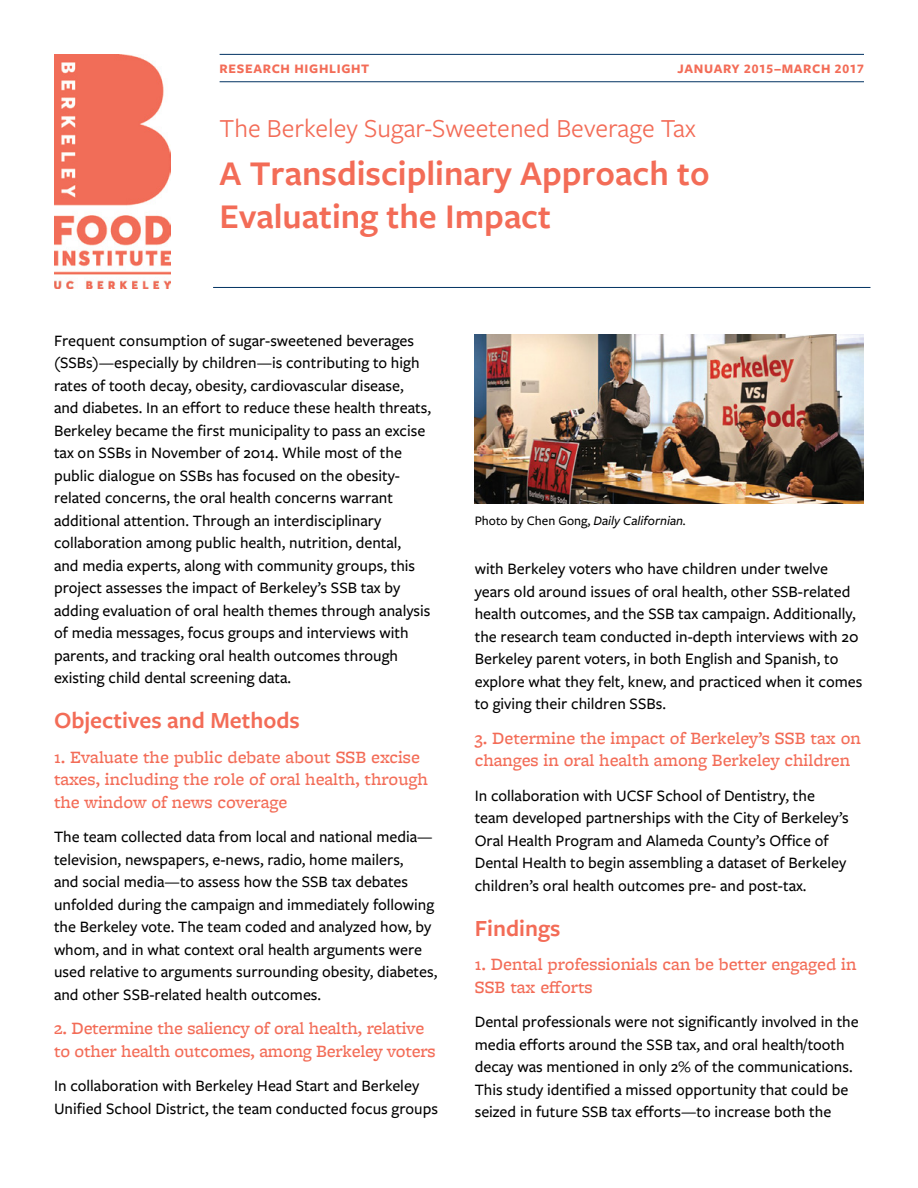
<style>
.page{position:relative;width:918px;height:1188px;background:#fff}
.page>*{position:absolute;margin:0;border:0;box-sizing:border-box;transform-origin:0 0}
.t1{font:600 36px/43.5px "Freight Sans Pro";color:#f36c57}
.t2{font:27px "Freight Sans Pro";color:#f36c57}
.t3{font:600 24px "Freight Sans Pro";color:#f36c57}
.t4{font:500 18px/22.5px "Freight Micro Pro";color:#f36c57}
.t5{font:500 16.5px/22.5px "Freight Sans Pro";color:#000}
.t6{font:700 13.5px "Freight Sans Pro";letter-spacing:.05em;color:#f36c57}
.t7{font:italic 500 13.5px "Freight Sans Pro";color:#000}
.s1{font-style:normal}
</style>
<div class="page">
<hr style="left:213px;top:287px;width:657px;height:1px;background:#003262">
<hr style="left:220px;top:54px;width:644px;height:1px;background:#003262">
<hr style="left:220px;top:81px;width:644px;height:1px;background:#003262">
<img style="left:475px;top:334px;width:389px;height:169px">
<img style="left:54px;top:55px;width:117px;height:234px">
<p class="t6" style="left:220px;top:59px;width:151px">RESEARCH HIGHLIGHT</p>
<p class="t6" style="left:678px;top:59px;width:188px">JANUARY 2015–MARCH 2017</p>
<h2 class="t2" style="left:220px;top:110px;width:478px">The Berkeley Sugar-Sweetened Beverage Tax</h2>
<h1 class="t1" style="left:220px;top:150px;width:492px">A Transdisciplinary Approach to<br>Evaluating the Impact</h1>
<p class="t5" style="left:54px;top:328px;width:378px">Frequent consumption of sugar-sweetened beverages (SSBs)—especially by children—is contributing to high rates of tooth decay, obesity, cardiovascular disease, and diabetes. In an effort to reduce these health threats, Berkeley became the first municipality to pass an excise tax on SSBs in November of 2014. While most of the public dialogue on SSBs has focused on the obesity&shy;related concerns, the oral health concerns warrant additional attention. Through an interdisciplinary collaboration among public health, nutrition, dental,<br>and media experts, along with community groups, this project assesses the impact of Berkeley’s SSB tax by adding evaluation of oral health themes through analysis of media messages, focus groups and interviews with parents, and tracking oral health outcomes through existing child dental screening data.</p>
<h3 class="t3" style="left:54px;top:704px;width:247px">Objectives and Methods</h3>
<p class="t4" style="left:54px;top:745px;width:375px">1. Evaluate the public debate about SSB excise taxes, including the role of oral health, through the window of news coverage</p>
<p class="t5" style="left:54px;top:825px;width:385px">The team collected data from local and national media— television, newspapers, e-news, radio, home mailers,<br>and social media—to assess how the SSB tax debates unfolded during the campaign and immediately following the Berkeley vote. The team coded and analyzed how, by whom, and in what context oral health arguments were used relative to arguments surrounding obesity, diabetes, and other SSB-related health outcomes.</p>
<p class="t4" style="left:54px;top:1017px;width:383px">2. Determine the saliency of oral health, relative to other health outcomes, among Berkeley voters</p>
<p class="t5" style="left:54px;top:1074px;width:386px">In collaboration with Berkeley Head Start and Berkeley<br>Unified School District, the team conducted focus groups</p>
<p class="t7" style="left:475px;top:512px;width:213px"><span class="s1">Photo by Chen Gong,</span> Daily Californian.</p>
<p class="t5" style="left:475px;top:557px;width:389px">with Berkeley voters who have children under twelve years old around issues of oral health, other SSB-related health outcomes, and the SSB tax campaign. Additionally, the research team conducted in-depth interviews with 20<br>Berkeley parent voters, in both English and Spanish, to explore what they felt, knew, and practiced when it comes to giving their children SSBs.</p>
<p class="t4" style="left:475px;top:726px;width:388px">3. Determine the impact of Berkeley’s SSB tax on changes in oral health among Berkeley children</p>
<p class="t5" style="left:475px;top:783px;width:376px">In collaboration with UCSF School of Dentistry, the team developed partnerships with the City of Berkeley’s Oral Health Program and Alameda County’s Office of Dental Health to begin assembling a dataset of Berkeley children’s oral health outcomes pre- and post-tax.</p>
<h3 class="t3" style="left:475px;top:912px;width:87px">Findings</h3>
<p class="t4" style="left:475px;top:952px;width:383px">1. Dental professionials can be better engaged in<br>SSB tax efforts</p>
<p class="t5" style="left:475px;top:1010px;width:386px">Dental professionals were not significantly involved in the media efforts around the SSB tax, and oral health/tooth decay was mentioned in only 2% of the communications.<br>This study identified a missed opportunity that could be seized in future SSB tax efforts—to increase both the</p>
</div>
